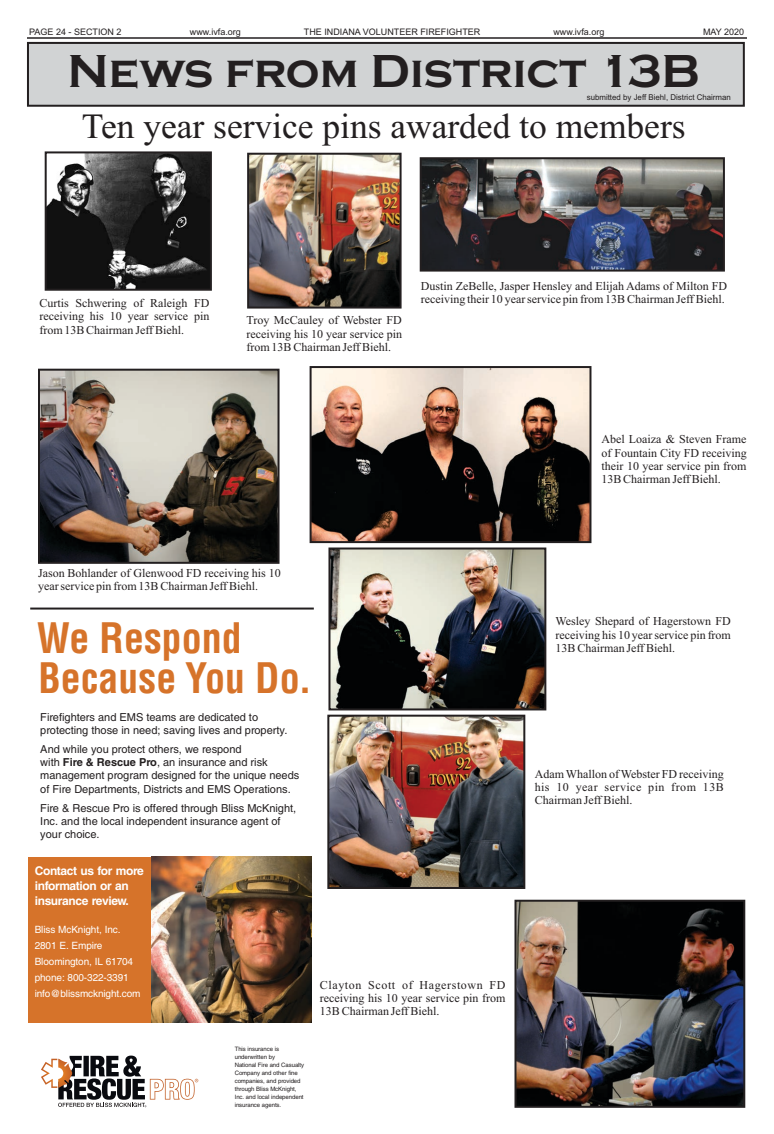
<style>
.page{position:relative;width:774px;height:1134px;background:#fff}
.page>*{position:absolute;margin:0;border:0;box-sizing:border-box;transform-origin:0 0}
.t1{font:700 48px "Copperplate Gothic";color:#231f20}
.t2{font:700 condensed 41px/40px "Helvetica LT";color:#d6732a}
.t3{font:35.4px "Times New Roman";color:#231f20}
.t4{font:12px/13.3px "Times New Roman";color:#231f20;text-align:justify}
.t5{font:700 12px/15px "Helvetica";letter-spacing:-.03em;color:#fff}
.t6{font:11px/13.2px "Helvetica";color:#231f20}
.t7{font:10px/16px "Helvetica";letter-spacing:-.01em;color:#fff}
.t8{font:9px "Arial";color:#231f20}
.t9{font:8px "Arial";color:#231f20}
.t10{font:6px/8px "Helvetica";letter-spacing:-.01em;color:#231f20}
.s1{font-weight:700}
</style>
<div class="page">
<hr style="left:27px;top:38px;width:720px;height:1px;background:#231f20">
<div style="left:29px;top:857px;width:149px;height:165px;background:#d6732a"></div>
<img style="left:152px;top:857px;width:159px;height:165px">
<svg style="left:41px;top:1056px;width:157px;height:51px"></svg>
<svg style="left:30px;top:607px;width:284px;height:3px"></svg>
<div style="left:27px;top:42px;width:718px;height:65px;background:#d1d3d4;border:2px solid #231f20"></div>
<img style="left:48px;top:154px;width:161px;height:134px">
<div style="left:45px;top:151px;width:167px;height:140px;border:2px solid #231f20"></div>
<img style="left:250px;top:156px;width:149px;height:150px">
<div style="left:247px;top:153px;width:155px;height:156px;border:2px solid #231f20"></div>
<img style="left:423px;top:160px;width:299px;height:109px">
<div style="left:420px;top:157px;width:305px;height:115px;border:2px solid #231f20"></div>
<img style="left:41px;top:372px;width:236px;height:189px">
<div style="left:38px;top:369px;width:242px;height:195px;border:2px solid #231f20"></div>
<img style="left:313px;top:369px;width:275px;height:171px">
<div style="left:310px;top:366px;width:281px;height:177px;border:2px solid #231f20"></div>
<img style="left:331px;top:551px;width:212px;height:156px">
<div style="left:328px;top:548px;width:218px;height:162px;border:2px solid #231f20"></div>
<img style="left:330px;top:718px;width:192px;height:168px">
<div style="left:327px;top:715px;width:198px;height:174px;border:2px solid #231f20"></div>
<img style="left:518px;top:903px;width:224px;height:202px">
<div style="left:515px;top:900px;width:230px;height:208px;border:2px solid #231f20"></div>
<p class="t8" style="left:29px;top:28px;width:94px">PAGE 24 - SECTION 2</p>
<p class="t8" style="left:304px;top:28px;width:178px">THE INDIANA VOLUNTEER FIREFIGHTER</p>
<p class="t8" style="left:703px;top:28px;width:43px">MAY 2020</p>
<p class="t8" style="left:190px;top:28px;width:53px">www.ivfa.org</p>
<p class="t8" style="left:553px;top:28px;width:53px">www.ivfa.org</p>
<h1 class="t1" style="left:67px;top:43px;width:634px">News from District 13B</h1>
<p class="t9" style="left:587px;top:94px;width:146px">submitted by Jeff Biehl, District Chairman</p>
<h3 class="t3" style="left:82px;top:113px;width:605px">Ten year service pins awarded to members</h3>
<p class="t4" style="left:39px;top:297px;width:172px">Curtis Schwering of Raleigh FD receiving his 10 year service pin from 13B Chairman Jeff Biehl.</p>
<p class="t4" style="left:246px;top:315px;width:157px">Troy McCauley of Webster FD receiving his 10 year service pin from 13B Chairman Jeff Biehl.</p>
<p class="t4" style="left:421px;top:280px;width:308px">Dustin ZeBelle, Jasper Hensley and Elijah Adams of Milton FD receiving their 10 year service pin from 13B Chairman Jeff Biehl.</p>
<p class="t4" style="left:601px;top:434px;width:147px">Abel Loaiza &amp; Steven Frame of Fountain City FD receiving their 10 year service pin from 13B Chairman Jeff Biehl.</p>
<p class="t4" style="left:38px;top:568px;width:244px">Jason Bohlander of Glenwood FD receiving his 10 year service pin from 13B Chairman Jeff Biehl.</p>
<h2 class="t2" style="left:37px;top:621px;width:276px">We Respond<br>Because You Do.</h2>
<p class="t4" style="left:556px;top:616px;width:177px">Wesley Shepard of Hagerstown FD receiving his 10 year service pin from 13B Chairman Jeff Biehl.</p>
<p class="t6" style="left:40px;top:711px;width:249px">Firefighters and EMS teams are dedicated to protecting those in need; saving lives and property.</p>
<p class="t6" style="left:40px;top:744px;width:261px">And while you protect others, we respond<br>with <span class="s1">Fire &amp; Rescue Pro</span>, an insurance and risk management program designed for the unique needs of Fire Departments, Districts and EMS Operations.</p>
<p class="t6" style="left:40px;top:802px;width:258px">Fire &amp; Rescue Pro is offered through Bliss McKnight,<br>Inc. and the local independent insurance agent of your choice.</p>
<p class="t5" style="left:35px;top:865px;width:111px">Contact us for more information or an insurance review.</p>
<p class="t7" style="left:35px;top:923px;width:107px">Bliss McKnight, Inc.<br>2801 E. Empire<br>Bloomington, IL 61704 phone: 800-322-3391 info@blissmcknight.com</p>
<p class="t10" style="left:235px;top:1045px;width:71px">This insurance is underwritten by<br>National Fire and Casualty<br>Company and other fine companies, and provided through Bliss McKnight,<br>Inc. and local independent insurance agents.</p>
<p class="t4" style="left:320px;top:979px;width:187px">Clayton Scott of Hagerstown FD receiving his 10 year service pin from 13B Chairman Jeff Biehl.</p>
<p class="t4" style="left:535px;top:768px;width:191px">Adam Whallon of Webster FD receiving his 10 year service pin from 13B Chairman Jeff Biehl.</p>
</div>
